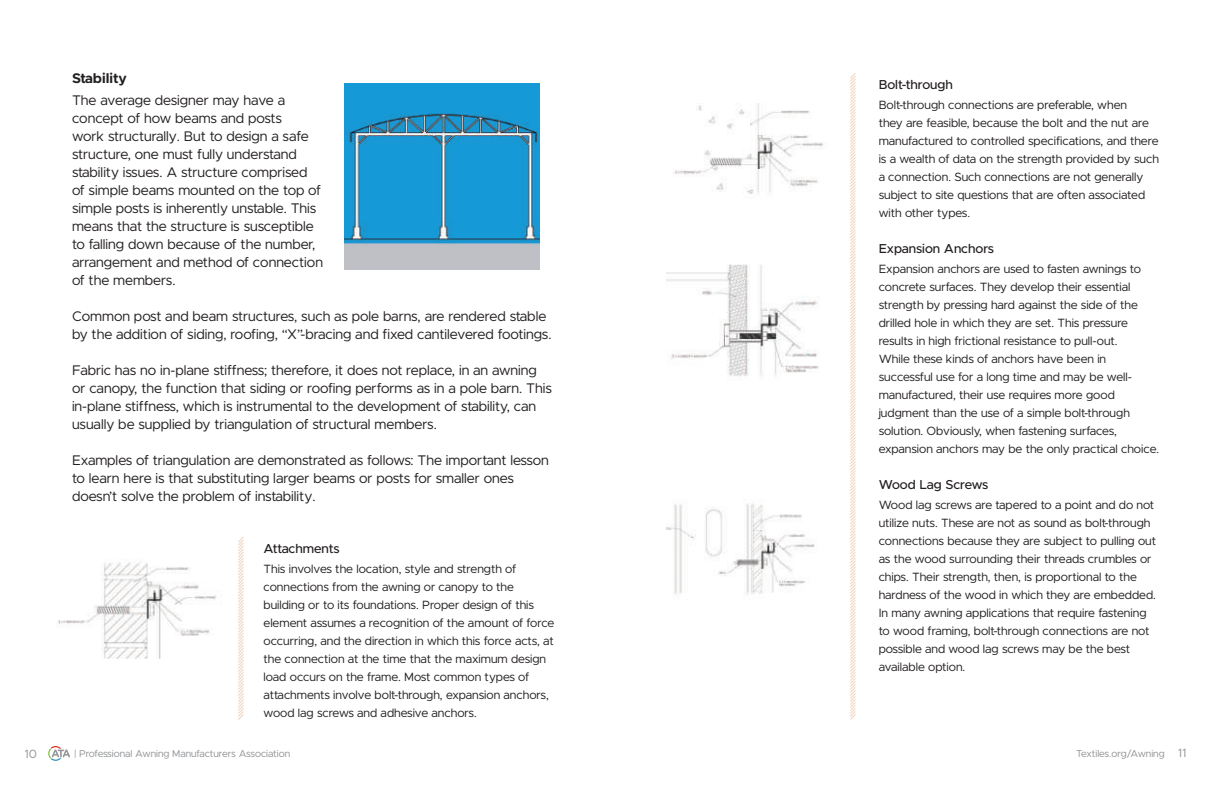
<style>
.page{position:relative;width:1224px;height:792px;background:#fff}
.page>*{position:absolute;margin:0;border:0;box-sizing:border-box;transform-origin:0 0}
.t1{font:14px/18px "Metropolis";color:#231f20}
.t2{font:700 14px "Metropolis";color:#231f20}
.t3{font:500 13px "Metropolis";color:#231f20}
.t4{font:12px/18px "Metropolis";color:#231f20}
.t5{font:12px "Metropolis";color:#919396}
.t6{font:10px "Metropolis";color:#919396}
.s1{font-size:12px}
</style>
<div class="page">
<svg style="left:48px;top:746px;width:22px;height:15px"></svg>
<img style="left:345px;top:84px;width:195px;height:186px">
<img style="left:57px;top:562px;width:160px;height:97px">
<svg style="left:238px;top:536px;width:6px;height:184px"></svg>
<img style="left:673px;top:103px;width:150px;height:92px">
<img style="left:666px;top:264px;width:153px;height:113px">
<img style="left:666px;top:504px;width:149px;height:90px">
<svg style="left:850px;top:73px;width:6px;height:647px"></svg>
<p class="t2" style="left:72px;top:69px;width:56px">Stability</p>
<p class="t1" style="left:72px;top:91px;width:253px">The average designer may have a concept of how beams and posts<br>work structurally. But to design a safe structure, one must fully understand stability issues. A structure comprised of simple beams mounted on the top of simple posts is inherently unstable. This means that the structure is susceptible to falling down because of the number, arrangement and method of connection of the members.</p>
<p class="t1" style="left:72px;top:307px;width:481px">Common post and beam structures, such as pole barns, are rendered stable by the addition of siding, roofing, “X”-bracing and fixed cantilevered footings.</p>
<p class="t1" style="left:72px;top:361px;width:481px">Fabric has no in-plane stiffness; therefore, it does not replace, in an awning or canopy, the function that siding or roofing performs as in a pole barn. This in-plane stiffness, which is instrumental to the development of stability, can usually be supplied by triangulation of structural members.</p>
<p class="t1" style="left:72px;top:451px;width:478px">Examples of triangulation are demonstrated as follows: The important lesson to learn here is that substituting larger beams or posts for smaller ones doesn’t solve the problem of instability.</p>
<p class="t3" style="left:264px;top:540px;width:78px">Attachments</p>
<p class="t4" style="left:264px;top:560px;width:292px">This involves the location, style and strength of connections from the awning or canopy to the building or to its foundations. Proper design of this element assumes a recognition of the amount of force occurring, and the direction in which this force acts, at the connection at the time that the maximum design load occurs on the frame. Most common types of attachments involve bolt-through, expansion anchors, wood lag screws and adhesive anchors.</p>
<p class="t3" style="left:879px;top:76px;width:76px">Bolt-through</p>
<p class="t4" style="left:879px;top:96px;width:282px">Bolt-through connections are preferable, when<br>they are feasible, because the bolt and the nut are manufactured to controlled specifications, and there is a wealth of data on the strength provided by such a connection. Such connections are not generally subject to site questions that are often associated with other types.</p>
<p class="t3" style="left:879px;top:240px;width:117px">Expansion Anchors</p>
<p class="t4" style="left:879px;top:260px;width:282px">Expansion anchors are used to fasten awnings to concrete surfaces. They develop their essential strength by pressing hard against the side of the drilled hole in which they are set. This pressure results in high frictional resistance to pull-out.<br>While these kinds of anchors have been in successful use for a long time and may be well&shy;manufactured, their use requires more good judgment than the use of a simple bolt-through solution. Obviously, when fastening surfaces, expansion anchors may be the only practical choice.</p>
<p class="t3" style="left:879px;top:476px;width:111px">Wood Lag Screws</p>
<p class="t4" style="left:879px;top:496px;width:279px">Wood lag screws are tapered to a point and do not utilize nuts. These are not as sound as bolt-through connections because they are subject to pulling out as the wood surrounding their threads crumbles or chips. Their strength, then, is proportional to the hardness of the wood in which they are embedded.<br>In many awning applications that require fastening to wood framing, bolt-through connections are not possible and wood lag screws may be the best available option.</p>
<p class="t5" style="left:24px;top:746px;width:14px">10</p>
<p class="t6" style="left:74px;top:747px;width:218px">| Professional Awning Manufacturers Association</p>
<p class="t6" style="left:1076px;top:747px;width:112px">Textiles.org/Awning <span class="s1">11</span></p>
</div>
